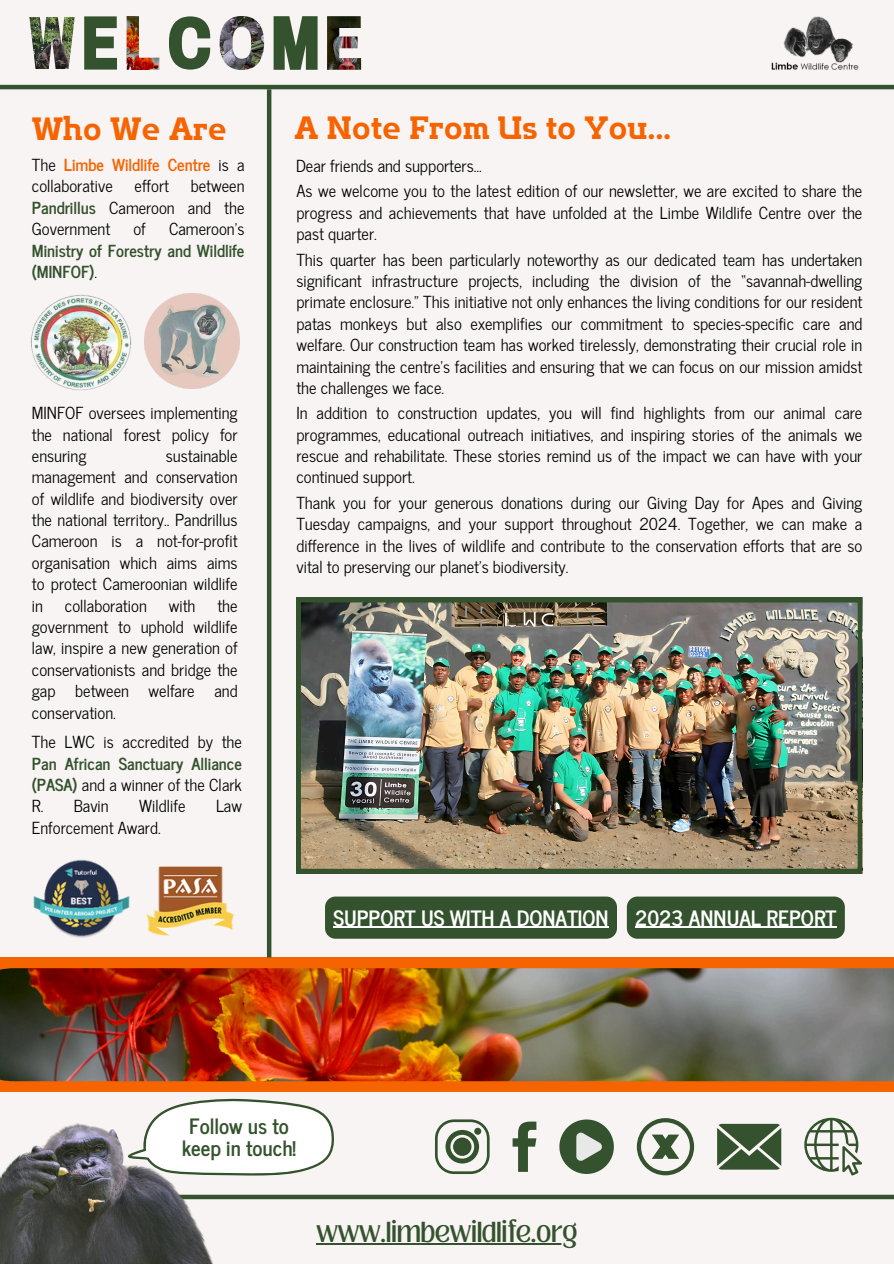
<style>
.page{position:relative;width:894px;height:1264px;background:#fff}
.page>*{position:absolute;margin:0;border:0;box-sizing:border-box;transform-origin:0 0}
.t1{font:32.25px "Flatory Slab 700";color:#f66401}
.t2{font:22.2px "Loubag";color:#34522d}
.t3{font:700 21px "News Cycle";color:#fff}
.t4{font:700 21px/22.5px "News Cycle";color:#34522d;text-align:center}
.t5{font:16.5px/21.3px "News Cycle";color:#000;text-align:justify}
.t6{font:700 16.5px/21.3px "News Cycle";color:#34522d;text-align:justify}
.s1{font-weight:700;color:#f66401}
.s2{font-weight:700;color:#34522d}
.s3{font-weight:400;color:#000}
</style>
<div class="page">
<div style="left:0;top:0;width:893px;height:1263px;background:#f8f4f4"></div>
<div style="left:0;top:957px;width:893px;height:134px;background:#f66401"></div>
<img style="left:0;top:968px;width:893px;height:113px">
<svg style="left:269px;top:1100px;width:65px;height:75px"></svg>
<svg style="left:717px;top:1123px;width:64px;height:46px;background:#556d4e"></svg>
<svg style="left:804px;top:1117px;width:57px;height:58px"></svg>
<svg style="left:512px;top:1121px;width:24px;height:50px"></svg>
<svg style="left:636px;top:1118px;width:58px;height:57px"></svg>
<svg style="left:435px;top:1119px;width:54px;height:54px"></svg>
<div style="left:474px;top:1127px;width:7px;height:7px;background:#34522d;border-radius:50%"></div>
<svg style="left:559px;top:1119px;width:54px;height:54px"></svg>
<img style="left:29px;top:17px;width:46px;height:52px">
<svg style="left:84px;top:16px;width:33px;height:54px"></svg>
<img style="left:126px;top:16px;width:33px;height:54px">
<svg style="left:169px;top:16px;width:41px;height:54px"></svg>
<img style="left:219px;top:16px;width:45px;height:54px">
<svg style="left:273px;top:16px;width:44px;height:54px;background:#536b4c"></svg>
<img style="left:327px;top:16px;width:34px;height:54px">
<hr style="left:0;top:85px;width:893px;height:4px;background:#34522d">
<img style="left:771px;top:16px;width:88px;height:54px">
<hr style="left:267px;top:89px;width:4px;height:868px;background:#34522d">
<img style="left:146px;top:866px;width:88px;height:70px">
<img style="left:33px;top:859px;width:97px;height:79px">
<div style="left:0;top:1194px;width:893px;height:5px;background:#34522d"></div>
<img style="left:0;top:1063px;width:269px;height:200px">
<img style="left:30px;top:295px;width:102px;height:95px">
<img style="left:144px;top:293px;width:95px;height:95px">
<hr style="left:316px;top:1243px;width:261px;height:1px;background:#34522d">
<div style="left:325px;top:896px;width:291px;height:42px;background:#34522d"></div>
<hr style="left:333px;top:926px;width:275px;height:1px;background:#fff">
<div style="left:626px;top:896px;width:218px;height:42px;background:#34522d"></div>
<hr style="left:635px;top:926px;width:201px;height:1px;background:#fff">
<img style="left:296px;top:598px;width:565px;height:275px">
<h1 class="t1" style="left:32px;top:110px;width:196px">Who We Are</h1>
<p class="t1" style="left:294px;top:109px;width:378px">A Note From Us to You...</p>
<p class="t5" style="left:32px;top:153px;width:214px">The <span class="s1">Limbe Wildlife Centre</span> is a collaborative</p>
<p class="t5" style="left:296px;top:154px;width:187px">Dear friends and supporters...</p>
<p class="t5" style="left:134px;top:175px;width:36px">effort</p>
<p class="t5" style="left:32px;top:175px;width:214px;text-indent:159px">between <span class="s2">Pandrillus</span> Cameroon and the Government</p>
<p class="t5" style="left:296px;top:180px;width:567px">As we welcome you to the latest edition of our newsletter, we are excited to share the progress and achievements that have unfolded at the Limbe Wildlife Centre over the past quarter.</p>
<p class="t6" style="left:32px;top:217px;width:214px;text-indent:137px"><span class="s3">Cameroon’s </span>Ministry of Forestry and Wildlife (MINFOF)<span class="s3">.</span></p>
<p class="t5" style="left:133px;top:217px;width:14px">of</p>
<p class="t5" style="left:296px;top:248px;width:567px">This quarter has been particularly noteworthy as our dedicated team has undertaken significant infrastructure projects, including the division of the “savannah-dwelling primate enclosure.” This initiative not only enhances the living conditions for our resident patas monkeys but also exemplifies our commitment to species-specific care and welfare. Our construction team has worked tirelessly, demonstrating their crucial role in maintaining the centre's facilities and ensuring that we can focus on our mission amidst the challenges we face.</p>
<p class="t5" style="left:296px;top:401px;width:567px">In addition to construction updates, you will find highlights from our animal care programmes, educational outreach initiatives, and inspiring stories of the animals we rescue and rehabilitate. These stories remind us of the impact we can have with your continued support.</p>
<p class="t5" style="left:296px;top:491px;width:567px">Thank you for your generous donations during our Giving Day for Apes and Giving Tuesday campaigns, and your support throughout 2024. Together, we can make a difference in the lives of wildlife and contribute to the conservation efforts that are so vital to preserving our planet's biodiversity.</p>
<p class="t5" style="left:32px;top:401px;width:207px">MINFOF oversees implementing the national forest policy for ensuring</p>
<p class="t5" style="left:32px;top:444px;width:207px;text-indent:134px">sustainable management and conservation of wildlife and biodiversity over the national territory.. Pandrillus Cameroon is a not-for-profit organisation which aims aims to protect Cameroonian wildlife in</p>
<p class="t5" style="left:32px;top:594px;width:207px;text-indent:185px">the government to uphold wildlife law, inspire a new generation of conservationists and bridge the gap between welfare and conservation.</p>
<p class="t5" style="left:32px;top:730px;width:211px">The LWC is accredited by the <span class="s2">Pan African Sanctuary Alliance (PASA)</span> and a winner of the Clark R. Bavin</p>
<p class="t5" style="left:65px;top:594px;width:83px">collaboration</p>
<p class="t5" style="left:169px;top:594px;width:28px">with</p>
<p class="t5" style="left:139px;top:794px;width:48px">Wildlife</p>
<p class="t5" style="left:216px;top:794px;width:27px">Law</p>
<p class="t5" style="left:32px;top:816px;width:130px">Enforcement Award.</p>
<p class="t3" style="left:333px;top:899px;width:276px">SUPPORT US WITH A DONATION</p>
<p class="t3" style="left:635px;top:899px;width:202px">2023 ANNUAL REPORT</p>
<p class="t4" style="left:182px;top:1113px;width:116px">Follow us to keep in touch!</p>
<p class="t2" style="left:316px;top:1214px;width:262px">www.limbewildlife.org</p>
</div>
